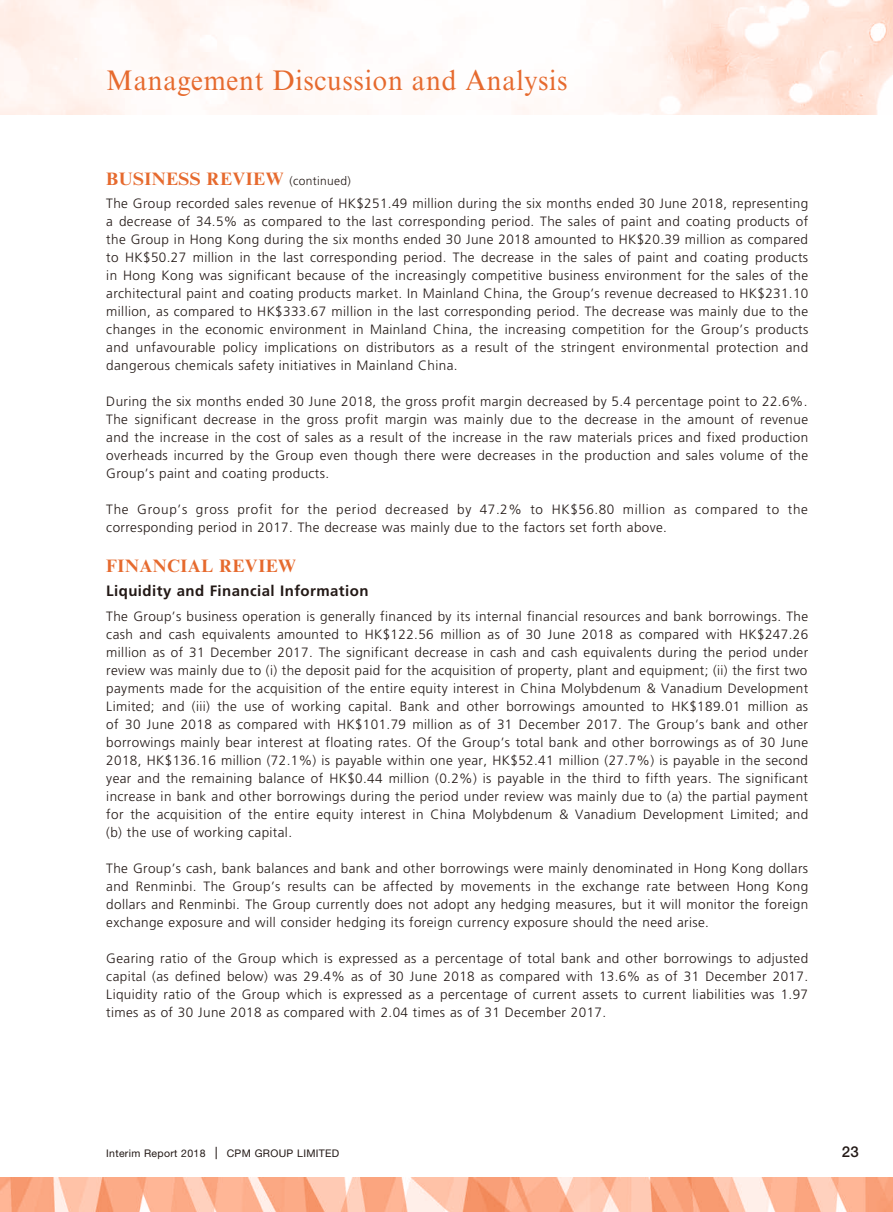
<style>
.page{position:relative;width:893px;height:1212px;background:#fff}
.page>*{position:absolute;margin:0;border:0;box-sizing:border-box;transform-origin:0 0}
.t1{font:28.35px "Times New Roman MT Std";letter-spacing:.025em;color:#e66a2e;scale:.95 1}
.t2{font:700 18px "Times New Roman MT Std";letter-spacing:.025em;color:#e66a2e}
.t3{font:700 15px "Frutiger LT Std";letter-spacing:.03em;color:#231916}
.t4{font:500 15px "Helvetica Neue LT Std";color:#231916}
.t5{font:300 13.5px/18px "Frutiger LT Std";letter-spacing:.03em;color:#231916;text-align:justify}
.t6{font:10.5px "Helvetica Neue LT Std";letter-spacing:.03em;color:#231916}
.s1{font-family:"Frutiger LT Std";font-weight:300;font-size:12px;color:#231916}
</style>
<div class="page">
<img style="left:0;top:0;width:893px;height:115px">
<img style="left:0;top:1178px;width:893px;height:34px">
<svg style="left:216px;top:1147px;width:1px;height:12px"></svg>
<h1 class="t1" style="left:106px;top:64px;width:487px">Management Discussion and Analysis</h1>
<h2 class="t2" style="left:106px;top:168px;width:246px">BUSINESS REVIEW <span class="s1">(continued)</span></h2>
<p class="t5" style="left:106px;top:194px;width:703px">The Group recorded sales revenue of HK$251.49 million during the six months ended 30 June 2018, representing a decrease of 34.5% as compared to the last corresponding period. The sales of paint and coating products of the Group in Hong Kong during the six months ended 30 June 2018 amounted to HK$20.39 million as compared to HK$50.27 million in the last corresponding period. The decrease in the sales of paint and coating products in Hong Kong was significant because of the increasingly competitive business environment for the sales of the architectural paint and coating products market. In Mainland China, the Group’s revenue decreased to HK$231.10 million, as compared to HK$333.67 million in the last corresponding period. The decrease was mainly due to the changes in the economic environment in Mainland China, the increasing competition for the Group’s products and unfavourable policy implications on distributors as a result of the stringent environmental protection and dangerous chemicals safety initiatives in Mainland China.</p>
<p class="t5" style="left:106px;top:392px;width:703px">During the six months ended 30 June 2018, the gross profit margin decreased by 5.4 percentage point to 22.6%.<br>The significant decrease in the gross profit margin was mainly due to the decrease in the amount of revenue and the increase in the cost of sales as a result of the increase in the raw materials prices and fixed production overheads incurred by the Group even though there were decreases in the production and sales volume of the Group’s paint and coating products.</p>
<p class="t5" style="left:106px;top:500px;width:703px">The Group’s gross profit for the period decreased by 47.2% to HK$56.80 million as compared to the corresponding period in 2017. The decrease was mainly due to the factors set forth above.</p>
<h2 class="t2" style="left:106px;top:554px;width:191px">FINANCIAL REVIEW</h2>
<p class="t3" style="left:106px;top:582px;width:264px">Liquidity and Financial Information</p>
<p class="t5" style="left:106px;top:607px;width:703px">The Group’s business operation is generally financed by its internal financial resources and bank borrowings. The cash and cash equivalents amounted to HK$122.56 million as of 30 June 2018 as compared with HK$247.26 million as of 31 December 2017. The significant decrease in cash and cash equivalents during the period under review was mainly due to (i) the deposit paid for the acquisition of property, plant and equipment; (ii) the first two payments made for the acquisition of the entire equity interest in China Molybdenum &amp; Vanadium Development Limited; and (iii) the use of working capital. Bank and other borrowings amounted to HK$189.01 million as of 30 June 2018 as compared with HK$101.79 million as of 31 December 2017. The Group’s bank and other borrowings mainly bear interest at floating rates. Of the Group’s total bank and other borrowings as of 30 June 2018, HK$136.16 million (72.1%) is payable within one year, HK$52.41 million (27.7%) is payable in the second year and the remaining balance of HK$0.44 million (0.2%) is payable in the third to fifth years. The significant increase in bank and other borrowings during the period under review was mainly due to (a) the partial payment for the acquisition of the entire equity interest in China Molybdenum &amp; Vanadium Development Limited; and (b) the use of working capital.</p>
<p class="t5" style="left:106px;top:859px;width:703px">The Group’s cash, bank balances and bank and other borrowings were mainly denominated in Hong Kong dollars and Renminbi. The Group’s results can be affected by movements in the exchange rate between Hong Kong dollars and Renminbi. The Group currently does not adopt any hedging measures, but it will monitor the foreign exchange exposure and will consider hedging its foreign currency exposure should the need arise.</p>
<p class="t5" style="left:106px;top:949px;width:703px">Gearing ratio of the Group which is expressed as a percentage of total bank and other borrowings to adjusted capital (as defined below) was 29.4% as of 30 June 2018 as compared with 13.6% as of 31 December 2017.<br>Liquidity ratio of the Group which is expressed as a percentage of current assets to current liabilities was 1.97 times as of 30 June 2018 as compared with 2.04 times as of 31 December 2017.</p>
<p class="t6" style="left:106px;top:1147px;width:101px">Interim Report 2018</p>
<p class="t6" style="left:227px;top:1147px;width:114px">CPM GROUP LIMITED</p>
<p class="t4" style="left:842px;top:1142px;width:19px">23</p>
</div>
